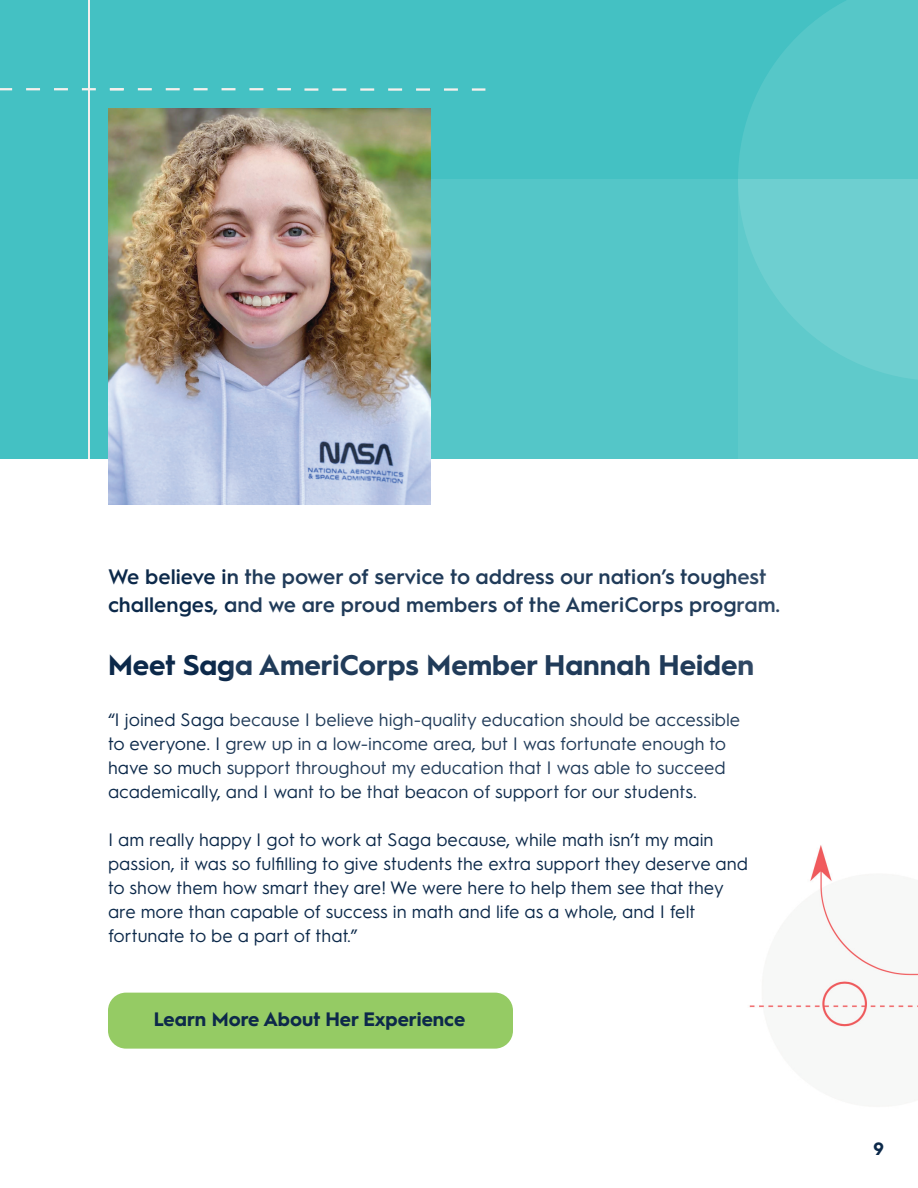
<style>
.page{position:relative;width:918px;height:1188px;background:#fff}
.page>*{position:absolute;margin:0;border:0;box-sizing:border-box;transform-origin:0 0}
.t1{font:700 28.5px "Hurme Geometric Sans 1";color:#0c294a}
.t2{font:600 21px "Hurme Geometric Sans 1";color:#0c294a}
.t3{font:700 19.5px "Hurme Geometric Sans 1";color:#0d294a}
.t4{font:18px/24px "Hurme Geometric Sans 1";color:#0c294a}
.t5{font:700 18px "Hurme Geometric Sans 1";color:#0c294a}
</style>
<div class="page">
<div style="left:108px;top:993px;width:405px;height:56px;background:#95cb64;border-radius:18px"></div>
<div style="left:0;top:0;width:918px;height:458px;background:#44c1c3"></div>
<img style="left:749px;top:845px;width:169px;height:258px">
<svg style="left:277px;top:88px;width:14px;height:2px"></svg>
<svg style="left:249px;top:88px;width:14px;height:2px"></svg>
<svg style="left:222px;top:88px;width:14px;height:2px"></svg>
<svg style="left:194px;top:88px;width:14px;height:2px"></svg>
<svg style="left:166px;top:88px;width:14px;height:2px"></svg>
<svg style="left:138px;top:88px;width:14px;height:2px"></svg>
<svg style="left:472px;top:88px;width:13px;height:3px"></svg>
<hr style="left:444px;top:88px;width:14px;height:3px;background:#f5f0ed">
<hr style="left:416px;top:88px;width:14px;height:3px;background:#f5f0ed">
<hr style="left:388px;top:88px;width:14px;height:3px;background:#f5f0ed">
<hr style="left:360px;top:88px;width:14px;height:3px;background:#f5f0ed">
<hr style="left:332px;top:88px;width:14px;height:3px;background:#f5f0ed">
<hr style="left:304px;top:88px;width:14px;height:3px;background:#f5f0ed">
<svg style="left:110px;top:88px;width:14px;height:2px"></svg>
<svg style="left:82px;top:88px;width:14px;height:2px"></svg>
<svg style="left:54px;top:88px;width:14px;height:2px"></svg>
<svg style="left:26px;top:88px;width:14px;height:2px"></svg>
<svg style="left:0;top:88px;width:12px;height:2px"></svg>
<hr style="left:88px;top:0;width:2px;height:458px;background:#f5f0ed">
<div style="left:738px;top:381px;width:180px;height:78px;background:#5fcacb"></div>
<svg style="left:738px;top:0;width:180px;height:381px;background:#5fcacb"></svg>
<svg style="left:230px;top:179px;width:508px;height:326px;fill:#54c6c8"></svg>
<img style="left:108px;top:108px;width:322px;height:396px">
<p class="t2" style="left:108px;top:562px;width:660px">We believe in the power of service to address our nation’s toughest</p>
<p class="t2" style="left:108px;top:590px;width:674px">challenges, and we are proud members of the AmeriCorps program.</p>
<p class="t1" style="left:108px;top:646px;width:648px">Meet Saga AmeriCorps Member Hannah Heiden</p>
<p class="t4" style="left:108px;top:707px;width:634px">“I joined Saga because I believe high-quality education should be accessible to everyone. I grew up in a low-income area, but I was fortunate enough to have so much support throughout my education that I was able to succeed academically, and I want to be that beacon of support for our students.</p>
<p class="t4" style="left:108px;top:827px;width:642px">I am really happy I got to work at Saga because, while math isn’t my main passion, it was so fulfilling to give students the extra support they deserve and to show them how smart they are! We were here to help them see that they are more than capable of success in math and life as a whole, and I felt</p>
<p class="t4" style="left:108px;top:923px;width:251px">fortunate to be a part of that.”</p>
<p class="t3" style="left:154px;top:1005px;width:313px">Learn More About Her Experience</p>
<p class="t5" style="left:874px;top:1136px;width:12px">9</p>
</div>
